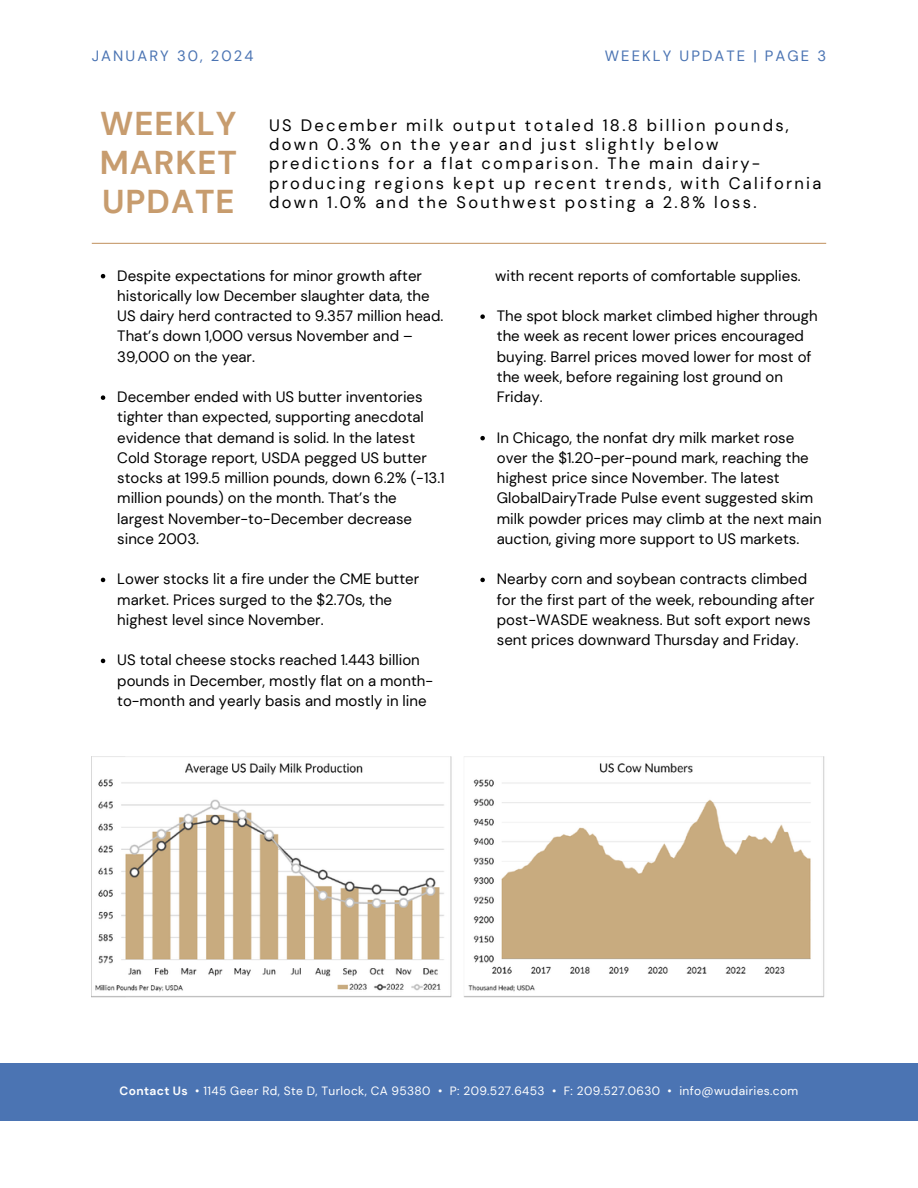
<style>
.page{position:relative;width:918px;height:1188px;background:#fff}
.page>*{position:absolute;margin:0;border:0;box-sizing:border-box;transform-origin:0 0}
.t1{font:700 33px/39.3px "DM Sans";letter-spacing:.03em;color:#c79c6e;text-align:justify}
.t2{font:16.5px/19.2px "DM Sans";letter-spacing:.14em;color:#000}
.t3{font:15px/20.2px "DM Sans";color:#000}
.t4{font:14.85px "DM Sans";letter-spacing:.14em;color:#4b74b3}
.t5{font:12px "DM Sans";letter-spacing:.03em;color:#fff}
.s1{font-weight:700}
</style>
<div class="page">
<div style="left:0;top:1063px;width:918px;height:58px;background:#4b74b3"></div>
<hr style="left:92px;top:243px;width:734px;height:1px;background:#c79c6e">
<img style="left:92px;top:756px;width:733px;height:242px">
<svg style="left:101px;top:274px;width:4px;height:4px"></svg>
<svg style="left:101px;top:395px;width:4px;height:5px"></svg>
<svg style="left:101px;top:578px;width:4px;height:4px"></svg>
<svg style="left:101px;top:659px;width:4px;height:4px"></svg>
<svg style="left:480px;top:314px;width:5px;height:5px"></svg>
<svg style="left:480px;top:436px;width:5px;height:4px"></svg>
<svg style="left:480px;top:578px;width:5px;height:4px"></svg>
<h2 class="t4" style="left:92px;top:46px;width:163px">JANUARY 30, 2024</h2>
<h1 class="t4" style="left:605px;top:46px;width:223px">WEEKLY UPDATE | PAGE 3</h1>
<h3 class="t1" style="left:100px;top:104px;width:139px">WEEKLY MARKET UPDATE</h3>
<h3 class="t2" style="left:269px;top:116px;width:554px">US December milk output totaled 18.8 billion pounds, down 0.3% on the year and just slightly below predictions for a flat comparison. The main dairy&shy;producing regions kept up recent trends, with California down 1.0% and the Southwest posting a 2.8% loss.</h3>
<h3 class="t3" style="left:117px;top:265px;width:328px">Despite expectations for minor growth after historically low December slaughter data, the US dairy herd contracted to 9.357 million head.<br>That’s down 1,000 versus November and – 39,000 on the year.</h3>
<h3 class="t3" style="left:117px;top:387px;width:329px">December ended with US butter inventories tighter than expected, supporting anecdotal evidence that demand is solid. In the latest Cold Storage report, USDA pegged US butter stocks at 199.5 million pounds, down 6.2% (-13.1 million pounds) on the month. That’s the largest November-to-December decrease since 2003.</h3>
<h3 class="t3" style="left:117px;top:569px;width:303px">Lower stocks lit a fire under the CME butter market. Prices surged to the $2.70s, the highest level since November.</h3>
<h3 class="t3" style="left:117px;top:650px;width:317px">US total cheese stocks reached 1.443 billion pounds in December, mostly flat on a month&shy;to-month and yearly basis and mostly in line</h3>
<h3 class="t3" style="left:495px;top:265px;width:307px">with recent reports of comfortable supplies.</h3>
<h3 class="t3" style="left:497px;top:306px;width:322px">The spot block market climbed higher through the week as recent lower prices encouraged buying. Barrel prices moved lower for most of the week, before regaining lost ground on Friday.</h3>
<p class="t3" style="left:497px;top:427px;width:326px">In Chicago, the nonfat dry milk market rose over the $1.20-per-pound mark, reaching the highest price since November. The latest GlobalDairyTrade Pulse event suggested skim milk powder prices may climb at the next main auction, giving more support to US markets.</p>
<p class="t3" style="left:497px;top:569px;width:319px">Nearby corn and soybean contracts climbed for the first part of the week, rebounding after post-WASDE weakness. But soft export news sent prices downward Thursday and Friday.</p>
<h3 class="t5" style="left:120px;top:1083px;width:680px"><span class="s1">Contact Us</span> • 1145 Geer Rd, Ste D, Turlock, CA 95380 • P: 209.527.6453 • F: 209.527.0630 • info@wudairies.com</h3>
</div>
